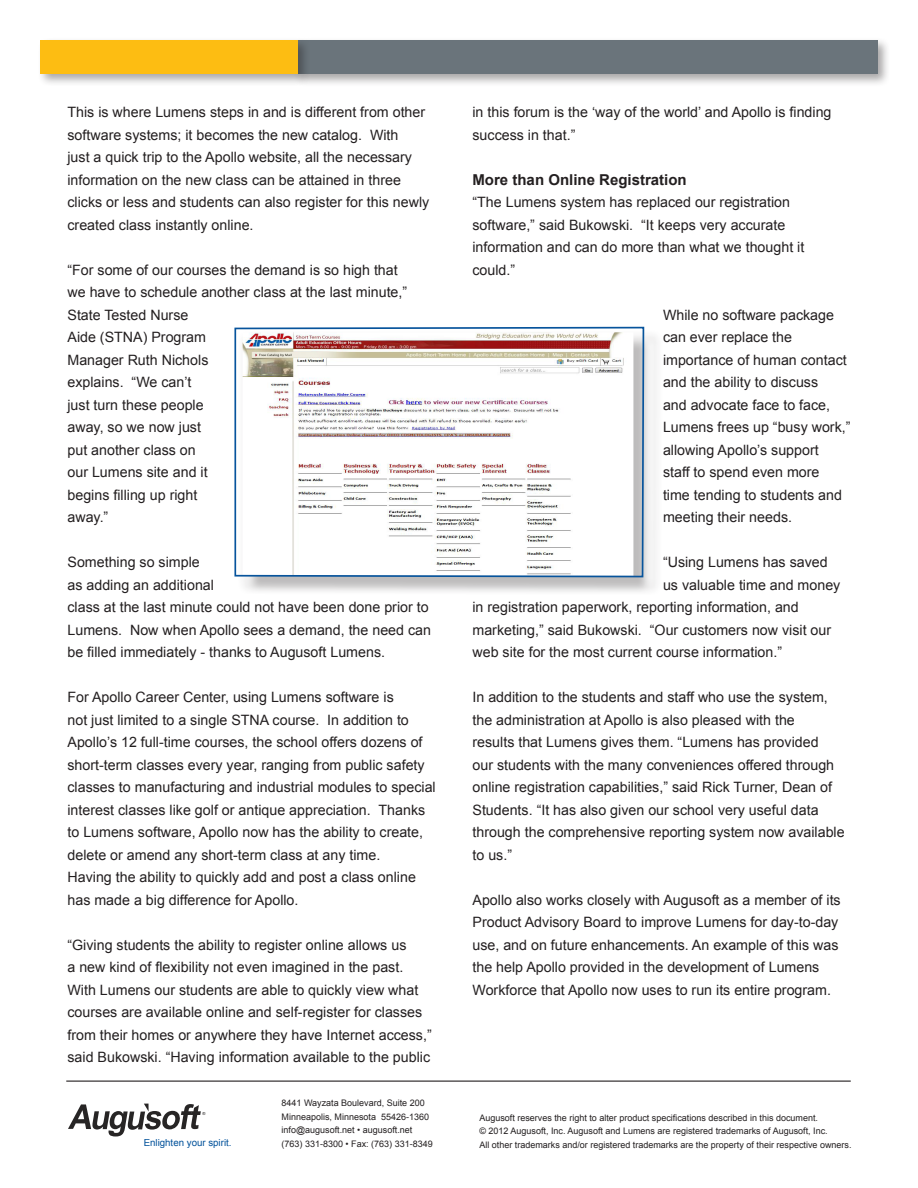
<style>
.page{position:relative;width:918px;height:1188px;background:#fff}
.page>*{position:absolute;margin:0;border:0;box-sizing:border-box;transform-origin:0 0}
.t1{font:700 15px "Arial";color:#231f20}
.t2{font:14.25px/22.5px "Arial";color:#231f20}
.t3{font:9.75px "Arial";color:#00519a}
.t4{font:9px "Arial";color:#231f20}
.t5{font:4.2px "Arial";color:#272525}
</style>
<div class="page">
<div style="left:294px;top:37px;width:597px;height:50px;background:#231f20;opacity:.4"></div>
<div style="left:297px;top:40px;width:581px;height:34px;background:#6a747b"></div>
<div style="left:37px;top:37px;width:273px;height:49px;background:#231f20;opacity:.4"></div>
<div style="left:40px;top:40px;width:258px;height:34px;background:#fdbd12"></div>
<hr style="left:66px;top:1081px;width:785px;height:1px;background:#231f20">
<svg style="left:68px;top:1104px;width:133px;height:33px"></svg>
<div style="left:237px;top:329px;width:426px;height:267px;background:#231f20;opacity:.3"></div>
<svg style="left:234px;top:326px;width:411px;height:252px"></svg>
<p class="t2" style="left:68px;top:101px;width:363px">This is where Lumens steps in and is different from other software systems; it becomes the new catalog. With<br>just a quick trip to the Apollo website, all the necessary information on the new class can be attained in three clicks or less and students can also register for this newly created class instantly online.</p>
<p class="t2" style="left:68px;top:259px;width:341px">“For some of our courses the demand is so high that we have to schedule another class at the last minute,”<br>State Tested Nurse<br>Aide (STNA) Program<br>Manager Ruth Nichols<br>explains. “We can’t<br>just turn these people<br>away, so we now just<br>put another class on<br>our Lumens site and it<br>begins filling up right<br>away.”</p>
<p class="t2" style="left:68px;top:551px;width:365px">Something so simple<br>as adding an additional<br>class at the last minute could not have been done prior to Lumens. Now when Apollo sees a demand, the need can be filled immediately - thanks to Augusoft Lumens.</p>
<p class="t2" style="left:68px;top:686px;width:370px">For Apollo Career Center, using Lumens software is<br>not just limited to a single STNA course. In addition to Apollo’s 12 full-time courses, the school offers dozens of short-term classes every year, ranging from public safety classes to manufacturing and industrial modules to special interest classes like golf or antique appreciation. Thanks to Lumens software, Apollo now has the ability to create, delete or amend any short-term class at any time.</p>
<p class="t2" style="left:68px;top:866px;width:350px">Having the ability to quickly add and post a class online has made a big difference for Apollo.</p>
<p class="t2" style="left:68px;top:934px;width:366px">“Giving students the ability to register online allows us<br>a new kind of flexibility not even imagined in the past.<br>With Lumens our students are able to quickly view what courses are available online and self-register for classes from their homes or anywhere they have Internet access,” said Bukowski. “Having information available to the public</p>
<p class="t5" style="left:202px;top:1111px;width:5px">®</p>
<p class="t3" style="left:144px;top:1137px;width:89px">Enlighten your spirit.</p>
<p class="t4" style="left:282px;top:1097px;width:145px">8441 Wayzata Boulevard, Suite 200</p>
<p class="t4" style="left:282px;top:1111px;width:149px">Minneapolis, Minnesota 55426-1360</p>
<p class="t4" style="left:282px;top:1124px;width:132px">info@augusoft.net • augusoft.net</p>
<p class="t4" style="left:282px;top:1138px;width:153px">(763) 331-8300 • Fax: (763) 331-8349</p>
<p class="t2" style="left:472px;top:101px;width:361px">in this forum is the ‘way of the world’ and Apollo is finding success in that.”</p>
<p class="t1" style="left:472px;top:170px;width:216px">More than Online Registration</p>
<p class="t2" style="left:472px;top:191px;width:333px">“The Lumens system has replaced our registration software,” said Bukowski. “It keeps very accurate information and can do more than what we thought it could.”</p>
<p class="t2" style="left:663px;top:304px;width:189px">While no software package can ever replace the importance of human contact and the ability to discuss<br>and advocate face to face,<br>Lumens frees up “busy work,” allowing Apollo’s support<br>staff to spend even more<br>time tending to students and meeting their needs.</p>
<p class="t2" style="left:663px;top:551px;width:166px">“Using Lumens has saved</p>
<p class="t2" style="left:663px;top:574px;width:179px">us valuable time and money</p>
<p class="t2" style="left:472px;top:596px;width:328px">in registration paperwork, reporting information, and</p>
<p class="t2" style="left:472px;top:619px;width:360px">marketing,” said Bukowski. “Our customers now visit our</p>
<p class="t2" style="left:472px;top:641px;width:311px">web site for the most current course information.”</p>
<p class="t2" style="left:472px;top:686px;width:374px">In addition to the students and staff who use the system, the administration at Apollo is also pleased with the<br>results that Lumens gives them. “Lumens has provided<br>our students with the many conveniences offered through online registration capabilities,” said Rick Turner, Dean of Students. “It has also given our school very useful data through the comprehensive reporting system now available to us.”</p>
<p class="t2" style="left:472px;top:889px;width:370px">Apollo also works closely with Augusoft as a member of its Product Advisory Board to improve Lumens for day-to-day use, and on future enhancements. An example of this was the help Apollo provided in the development of Lumens Workforce that Apollo now uses to run its entire program.</p>
<p class="t4" style="left:479px;top:1112px;width:340px">Augusoft reserves the right to alter product specifications described in this document.</p>
<p class="t4" style="left:479px;top:1125px;width:350px">© 2012 Augusoft, Inc. Augusoft and Lumens are registered trademarks of Augusoft, Inc.</p>
<p class="t4" style="left:479px;top:1139px;width:374px">All other trademarks and/or registered trademarks are the property of their respective owners.</p>
</div>
